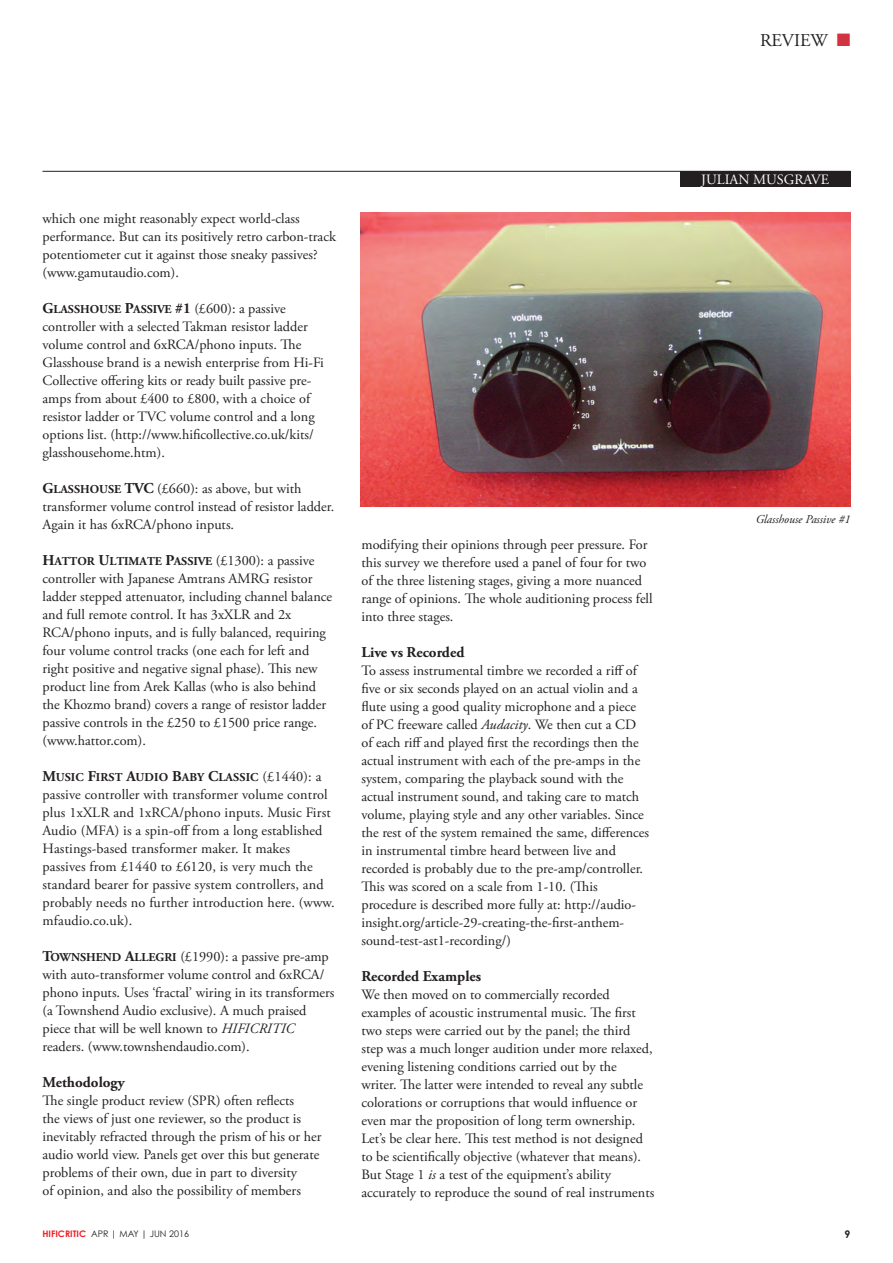
<style>
.page{position:relative;width:893px;height:1263px;background:#fff}
.page>*{position:absolute;margin:0;border:0;box-sizing:border-box;transform-origin:0 0}
.t1{font:18px "Adobe Garamond Pro";color:#231f20}
.t2{font:700 15px "Adobe Garamond Pro";color:#231f20}
.t3{font:14.25px/18px "Adobe Garamond Pro";color:#231f20}
.t4{font:14.25px "Adobe Garamond Pro";color:#fff}
.t5{font:700 12px "Adobe Garamond Pro";color:#231f20}
.t6{font:italic 12px "Adobe Garamond Pro";color:#231f20}
.t7{font:700 10.5px "Century Gothic";color:#231f20}
.t8{font:9px "Century Gothic";color:#231f20}
.s1{color:#d23341}
.s2{font-size:15px}
.s3{font-weight:400;font-size:14.25px}
.s4{font-weight:700;font-size:15px}
.s5{font-weight:700;font-size:12px}
.s6{font-style:italic}
.s7{font-weight:700;color:#ee1d23}
</style>
<div class="page">
<hr style="left:43px;top:171px;width:807px;height:1px;background:#231f20">
<div style="left:680px;top:172px;width:170px;height:15px;background:#231f20"></div>
<img style="left:361px;top:213px;width:489px;height:293px">
<p class="t1" style="left:760px;top:30px;width:92px">REVIEW <span class="s1">■</span></p>
<p class="t3" style="left:43px;top:210px;width:295px">which one might reasonably expect world-class performance. But can its positively retro carbon-track potentiometer cut it against those sneaky passives? (www.gamutaudio.com).</p>
<p class="t5" style="left:43px;top:302px;width:245px"><span class="s2">G</span>LASSHOUSE <span class="s2">P</span>ASSIVE <span class="s2">#1</span> <span class="s3">(£600): a passive</span></p>
<p class="t3" style="left:43px;top:318px;width:283px">controller with a selected Takman resistor ladder volume control and 6xRCA/phono inputs. The Glasshouse brand is a newish enterprise from Hi-Fi Collective offering kits or ready built passive pre&shy;amps from about £400 to £800, with a choice of resistor ladder or TVC volume control and a long options list. (http://www.hificollective.co.uk/kits/ glasshousehome.htm).</p>
<p class="t3" style="left:43px;top:480px;width:293px"><span class="s4">G</span><span class="s5">LASSHOUSE</span> <span class="s4">TVC</span> (£660): as above, but with transformer volume control instead of resistor ladder.<br>Again it has 6xRCA/phono inputs.</p>
<p class="t5" style="left:43px;top:554px;width:274px"><span class="s2">H</span>ATTOR <span class="s2">U</span>LTIMATE <span class="s2">P</span>ASSIVE <span class="s3">(£1300): a passive</span></p>
<p class="t3" style="left:43px;top:570px;width:291px">controller with Japanese Amtrans AMRG resistor ladder stepped attenuator, including channel balance and full remote control. It has 3xXLR and 2x RCA/phono inputs, and is fully balanced, requiring four volume control tracks (one each for left and right positive and negative signal phase). This new product line from Arek Kallas (who is also behind the Khozmo brand) covers a range of resistor ladder passive controls in the £250 to £1500 price range. (www.hattor.com).</p>
<p class="t5" style="left:43px;top:770px;width:280px"><span class="s2">M</span>USIC <span class="s2">F</span>IRST <span class="s2">A</span>UDIO <span class="s2">B</span>ABY <span class="s2">C</span>LASSIC <span class="s3">(£1440): a</span></p>
<p class="t3" style="left:43px;top:786px;width:294px">passive controller with transformer volume control plus 1xXLR and 1xRCA/phono inputs. Music First Audio (MFA) is a spin-off from a long established Hastings-based transformer maker. It makes passives from £1440 to £6120, is very much the standard bearer for passive system controllers, and probably needs no further introduction here. (www. mfaudio.co.uk).</p>
<p class="t3" style="left:43px;top:948px;width:294px"><span class="s4">T</span><span class="s5">OWNSHEND</span> <span class="s4">A</span><span class="s5">LLEGRI</span> (£1990): a passive pre-amp with auto-transformer volume control and 6xRCA/ phono inputs. Uses ‘fractal’ wiring in its transformers (a Townshend Audio exclusive). A much praised piece that will be well known to <span class="s6">HIFICRITIC </span>readers. (www.townshendaudio.com).</p>
<p class="t2" style="left:43px;top:1073px;width:84px">Methodology</p>
<p class="t3" style="left:43px;top:1092px;width:281px">The single product review (SPR) often reflects<br>the views of just one reviewer, so the product is inevitably refracted through the prism of his or her audio world view. Panels get over this but generate problems of their own, due in part to diversity<br>of opinion, and also the possibility of members</p>
<p class="t3" style="left:361px;top:536px;width:293px">modifying their opinions through peer pressure. For this survey we therefore used a panel of four for two of the three listening stages, giving a more nuanced range of opinions. The whole auditioning process fell into three stages.</p>
<p class="t2" style="left:361px;top:643px;width:104px">Live vs Recorded</p>
<p class="t3" style="left:361px;top:662px;width:289px">To assess instrumental timbre we recorded a riff of five or six seconds played on an actual violin and a flute using a good quality microphone and a piece of PC freeware called <span class="s6">Audacity</span>. We then cut a CD of each riff and played first the recordings then the actual instrument with each of the pre-amps in the system, comparing the playback sound with the actual instrument sound, and taking care to match volume, playing style and any other variables. Since the rest of the system remained the same, differences in instrumental timbre heard between live and recorded is probably due to the pre-amp/controller.<br>This was scored on a scale from 1-10. (This procedure is described more fully at: http://audio&shy;insight.org/article-29-creating-the-first-anthem&shy;sound-test-ast1-recording/)</p>
<p class="t2" style="left:361px;top:967px;width:121px">Recorded Examples</p>
<p class="t3" style="left:361px;top:986px;width:294px">We then moved on to commercially recorded examples of acoustic instrumental music. The first two steps were carried out by the panel; the third step was a much longer audition under more relaxed, evening listening conditions carried out by the writer. The latter were intended to reveal any subtle colorations or corruptions that would influence or even mar the proposition of long term ownership.<br>Let’s be clear here. This test method is not designed to be scientifically objective (whatever that means).<br>But Stage 1 <span class="s6">is</span> a test of the equipment’s ability accurately to reproduce the sound of real instruments</p>
<p class="t4" style="left:701px;top:171px;width:129px">JULIAN MUSGRAVE</p>
<p class="t6" style="left:756px;top:512px;width:96px">Glasshouse Passive #1</p>
<p class="t8" style="left:43px;top:1228px;width:148px"><span class="s7">HIFICRITIC</span> APR | MAY | JUN 2016</p>
<p class="t7" style="left:845px;top:1228px;width:7px">9</p>
</div>
